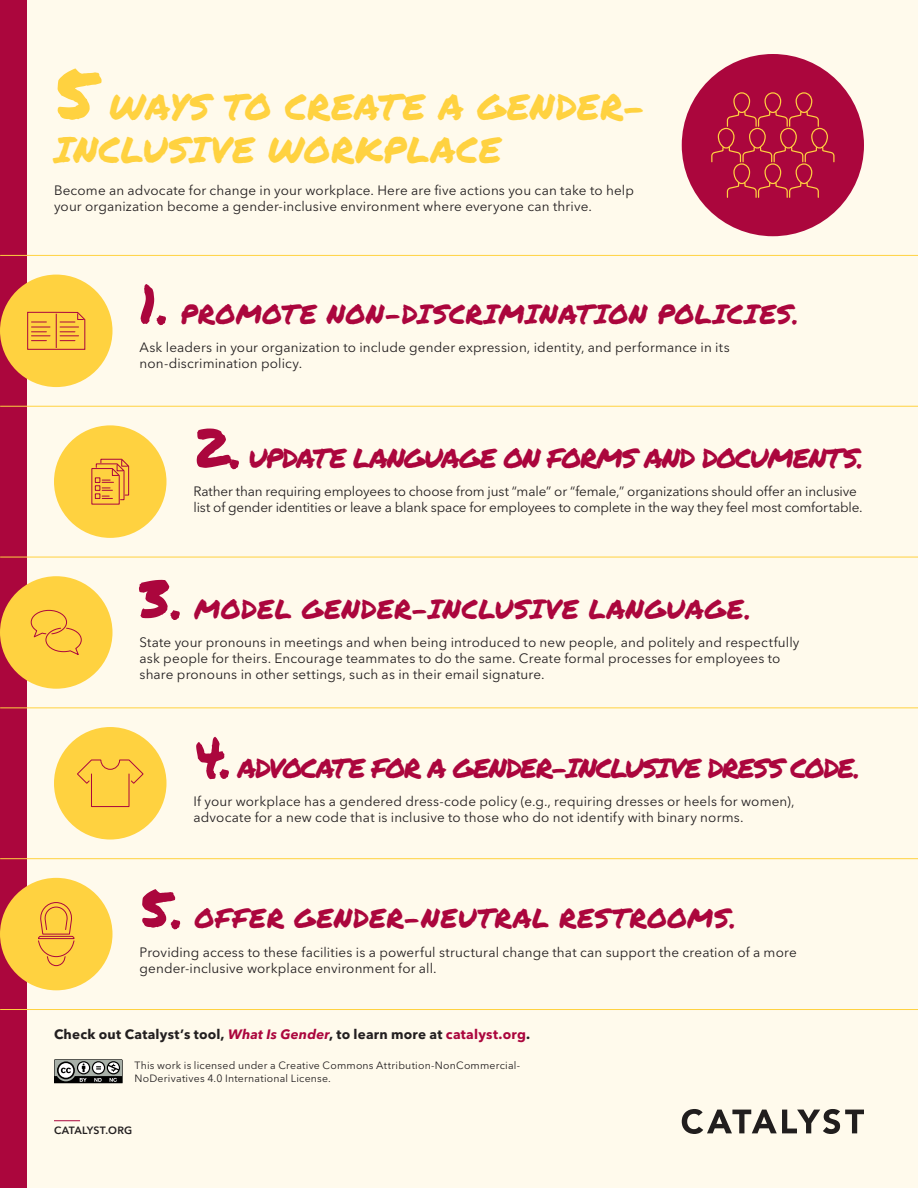
<style>
.page{position:relative;width:918px;height:1188px;background:#fffaec}
.page>*{position:absolute;margin:0;border:0;box-sizing:border-box;transform-origin:0 0}
.t1{font:36px/43.2px "Permanent Marker";letter-spacing:.015em;color:#ffd240}
.t2{font:27px "Permanent Marker";letter-spacing:.005em;color:#ab063d}
.t3{font:27px "Permanent Marker";letter-spacing:-.055em;color:#ab063d}
.t4{font:27px "Permanent Marker";letter-spacing:-.045em;color:#ab063d}
.t5{font:27px "Permanent Marker";letter-spacing:.025em;color:#ab063d}
.t6{font:13.5px/16.2px "Avenir Next LT Pro";letter-spacing:.01em;color:#231f20}
.t7{font:13.5px/16.2px "Avenir Next LT Pro";letter-spacing:-.01em;color:#231f20}
.t8{font:700 13.5px "Avenir Next LT Pro";letter-spacing:.015em;color:#231f20}
.t9{font:10.5px/12.6px "Avenir Next LT Pro";letter-spacing:.02em;color:#231f20}
.t10{font:600 10.5px "Avenir Next LT Pro";letter-spacing:.015em;color:#231f20}
.s1{font-size:72px}
.s2{font-size:54px}
.s3{font-style:italic;color:#ab063d}
.s4{color:#ab063d}
</style>
<div class="page">
<div style="left:0;top:0;width:26px;height:1188px;background:#ab063d"></div>
<div style="left:682px;top:54px;width:182px;height:182px;background:#ab063d;border-radius:50%"></div>
<svg style="left:711px;top:92px;width:124px;height:106px"></svg>
<div style="left:54px;top:425px;width:112px;height:113px;background:#ffd240;border-radius:50%"></div>
<svg style="left:92px;top:459px;width:37px;height:45px"></svg>
<div style="left:54px;top:727px;width:112px;height:113px;background:#ffd240;border-radius:50%"></div>
<svg style="left:77px;top:759px;width:67px;height:48px"></svg>
<div style="left:0;top:275px;width:112px;height:112px;background:#ffd240;border-radius:50%"></div>
<svg style="left:27px;top:312px;width:59px;height:38px"></svg>
<div style="left:0;top:576px;width:112px;height:113px;background:#ffd240;border-radius:50%"></div>
<svg style="left:30px;top:610px;width:52px;height:45px"></svg>
<div style="left:0;top:878px;width:112px;height:112px;background:#ffd240;border-radius:50%"></div>
<svg style="left:38px;top:902px;width:37px;height:64px"></svg>
<svg style="left:682px;top:1109px;width:182px;height:25px"></svg>
<svg style="left:54px;top:1059px;width:69px;height:24px;background:#747674"></svg>
<svg style="left:54px;top:1120px;width:26px;height:1px"></svg>
<hr style="left:0;top:255px;width:918px;height:1px;background:#ffd240">
<hr style="left:0;top:406px;width:918px;height:1px;background:#ffd240">
<hr style="left:0;top:557px;width:918px;height:1px;background:#ffd240">
<hr style="left:0;top:707px;width:918px;height:1px;background:#ffd240">
<hr style="left:0;top:858px;width:918px;height:1px;background:#ffd240">
<hr style="left:0;top:1009px;width:918px;height:1px;background:#ffd240">
<p class="t1" style="left:54px;top:84px;width:593px"><span class="s1">5</span> WAYS TO CREATE A GENDER-<br>INCLUSIVE WORKPLACE</p>
<p class="t6" style="left:54px;top:182px;width:581px">Become an advocate for change in your workplace. Here are five actions you can take to help your organization become a gender-inclusive environment where everyone can thrive.</p>
<p class="t2" style="left:139px;top:294px;width:661px"><span class="s2">1.</span> PROMOTE NON-DISCRIMINATION POLICIES.</p>
<p class="t6" style="left:140px;top:339px;width:592px">Ask leaders in your organization to include gender expression, identity, and performance in its non-discrimination policy.</p>
<p class="t4" style="left:194px;top:438px;width:672px"><span class="s2">2.</span> UPDATE LANGUAGE ON FORMS AND DOCUMENTS.</p>
<p class="t7" style="left:194px;top:483px;width:671px">Rather than requiring employees to choose from just “male” or “female,” organizations should offer an inclusive list of gender identities or leave a blank space for employees to complete in the way they feel most comfortable.</p>
<p class="t2" style="left:140px;top:589px;width:613px"><span class="s2">3.</span> MODEL GENDER-INCLUSIVE LANGUAGE.</p>
<p class="t6" style="left:140px;top:634px;width:662px">State your pronouns in meetings and when being introduced to new people, and politely and respectfully ask people for theirs. Encourage teammates to do the same. Create formal processes for employees to share pronouns in other settings, such as in their email signature.</p>
<p class="t3" style="left:194px;top:748px;width:668px"><span class="s2">4.</span> ADVOCATE FOR A GENDER-INCLUSIVE DRESS CODE.</p>
<p class="t6" style="left:194px;top:793px;width:603px">If your workplace has a gendered dress-code policy (e.g., requiring dresses or heels for women),</p>
<p class="t6" style="left:194px;top:809px;width:552px">advocate for a new code that is inclusive to those who do not identify with binary norms.</p>
<p class="t5" style="left:140px;top:898px;width:598px"><span class="s2">5.</span> OFFER GENDER-NEUTRAL RESTROOMS.</p>
<p class="t6" style="left:140px;top:944px;width:659px">Providing access to these facilities is a powerful structural change that can support the creation of a more gender-inclusive workplace environment for all.</p>
<p class="t8" style="left:54px;top:1026px;width:478px">Check out Catalyst’s tool, <span class="s3">What Is Gender</span>, to learn more at <span class="s4">catalyst.org</span>.</p>
<p class="t9" style="left:134px;top:1059px;width:387px">This work is licensed under a Creative Commons Attribution-NonCommercial-<br>NoDerivatives 4.0 International License.</p>
<p class="t10" style="left:54px;top:1124px;width:80px">CATALYST.ORG</p>
</div>
